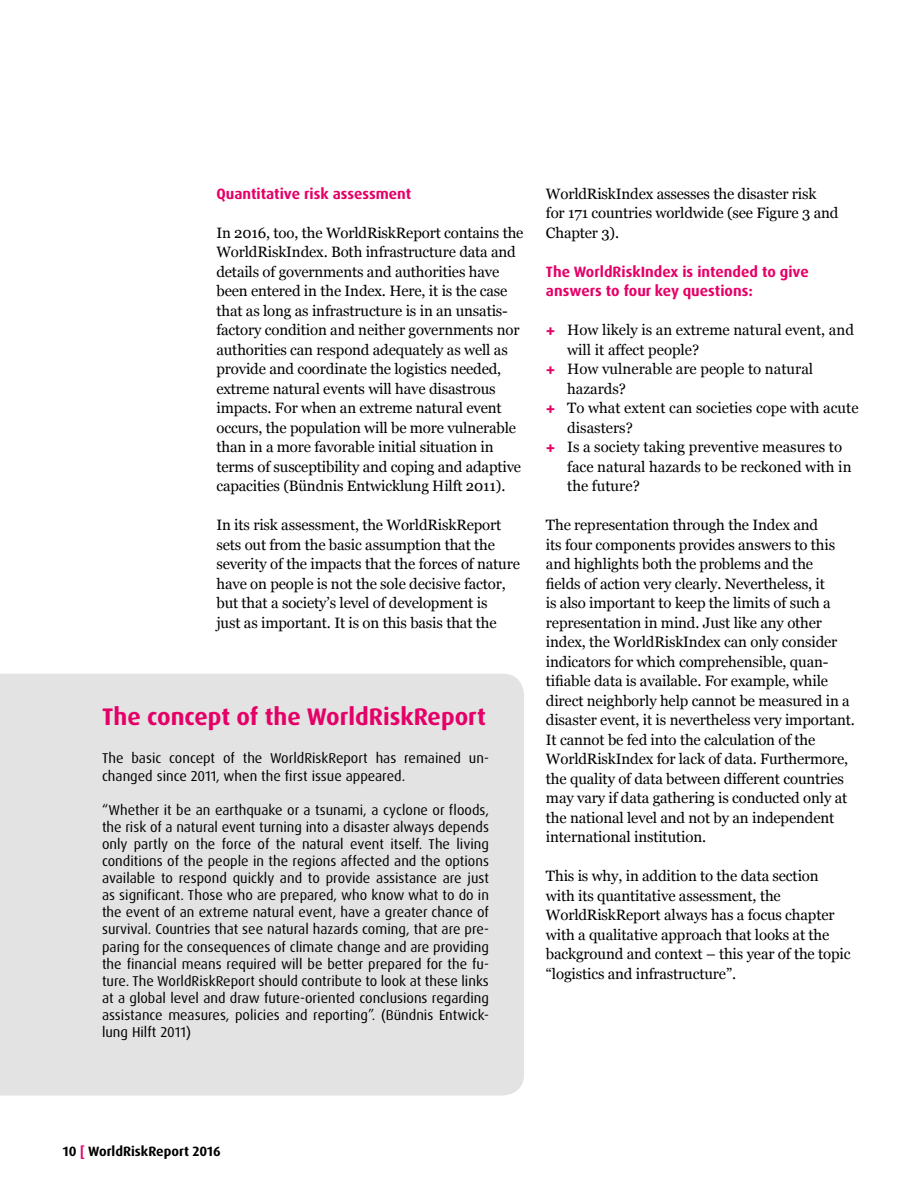
<style>
.page{position:relative;width:918px;height:1188px;background:#fff}
.page>*{position:absolute;margin:0;border:0;box-sizing:border-box;transform-origin:0 0}
.t1{font:700 24px "Dax OT";color:#e50068}
.t2{font:15px/19.5px "Georgia";letter-spacing:-.01em;color:#000}
.t3{font:700 15px/19.5px "Dax OT";color:#e50068}
.t4{font:14.25px/17.1px "Dax OT";color:#000}
.t5{font:700 13.5px "Dax OT";color:#000}
.s1{font-family:"Dax OT";font-weight:700;font-size:18px;color:#e50068}
.s2{color:#e50068}
</style>
<div class="page">
<div style="left:0;top:674px;width:524px;height:422px;background:#e3e3e3"></div>
<p class="t3" style="left:216px;top:184px;width:196px">Quantitative risk assessment</p>
<p class="t2" style="left:216px;top:223px;width:309px">In 2016, too, the WorldRiskReport contains the WorldRiskIndex. Both infrastructure data and details of governments and authorities have been entered in the Index. Here, it is the case that as long as infrastructure is in an unsatis&shy;factory condition and neither governments nor authorities can respond adequately as well as provide and coordinate the logistics needed, extreme natural events will have disastrous impacts. For when an extreme natural event occurs, the population will be more vulnerable than in a more favorable initial situation in terms of susceptibility and coping and adaptive capacities (Bündnis Entwicklung Hilft 2011).</p>
<p class="t2" style="left:216px;top:515px;width:305px">In its risk assessment, the WorldRiskReport sets out from the basic assumption that the severity of the impacts that the forces of nature have on people is not the sole decisive factor, but that a society’s level of development is<br>just as important. It is on this basis that the</p>
<h1 class="t1" style="left:102px;top:701px;width:385px">The concept of the WorldRiskReport</h1>
<p class="t4" style="left:102px;top:750px;width:388px">The basic concept of the WorldRiskReport has remained un&shy;changed since 2011, when the first issue appeared.</p>
<p class="t4" style="left:102px;top:801px;width:388px;text-align:justify">“Whether it be an earthquake or a tsunami, a cyclone or floods, the risk of a natural event turning into a disaster always depends only partly on the force of the natural event itself. The living conditions of the people in the regions affected and the options available to respond quickly and to provide assistance are just as significant. Those who are prepared, who know what to do in the event of an extreme natural event, have a greater chance of survival. Countries that see natural hazards coming, that are pre&shy;paring for the consequences of climate change and are providing the financial means required will be better prepared for the fu&shy;ture. The WorldRiskReport should contribute to look at these links at a global level and draw future-oriented conclusions regarding assistance measures, policies and reporting”. (Bündnis Entwick&shy;lung Hilft 2011)</p>
<p class="t2" style="left:546px;top:184px;width:294px">WorldRiskIndex assesses the disaster risk for 171 countries worldwide (see Figure 3 and<br>Chapter 3).</p>
<p class="t3" style="left:546px;top:262px;width:264px">The WorldRiskIndex is intended to give answers to four key questions:</p>
<p class="t2" style="left:546px;top:320px;width:310px"><span class="s1">+</span> How likely is an extreme natural event, and</p>
<p class="t2" style="left:567px;top:340px;width:134px">will it affect people?</p>
<p class="t2" style="left:546px;top:359px;width:269px"><span class="s1">+</span> How vulnerable are people to natural</p>
<p class="t2" style="left:567px;top:379px;width:60px">hazards?</p>
<p class="t2" style="left:546px;top:398px;width:314px"><span class="s1">+</span> To what extent can societies cope with acute</p>
<p class="t2" style="left:567px;top:418px;width:67px">disasters?</p>
<p class="t2" style="left:546px;top:437px;width:298px"><span class="s1">+</span> Is a society taking preventive measures to</p>
<p class="t2" style="left:567px;top:457px;width:286px">face natural hazards to be reckoned with in</p>
<p class="t2" style="left:567px;top:476px;width:74px">the future?</p>
<p class="t2" style="left:546px;top:515px;width:310px">The representation through the Index and<br>its four components provides answers to this and highlights both the problems and the<br>fields of action very clearly. Nevertheless, it<br>is also important to keep the limits of such a representation in mind. Just like any other index, the WorldRiskIndex can only consider indicators for which comprehensible, quan&shy;tifiable data is available. For example, while direct neighborly help cannot be measured in a disaster event, it is nevertheless very important.<br>It cannot be fed into the calculation of the WorldRiskIndex for lack of data. Furthermore, the quality of data between different countries may vary if data gathering is conducted only at the national level and not by an independent international institution.</p>
<p class="t2" style="left:546px;top:866px;width:306px">This is why, in addition to the data section with its quantitative assessment, the WorldRiskReport always has a focus chapter with a qualitative approach that looks at the background and context – this year of the topic “logistics and infrastructure”.</p>
<p class="t5" style="left:63px;top:1143px;width:159px">10 <span class="s2">[</span> WorldRiskReport 2016</p>
</div>
